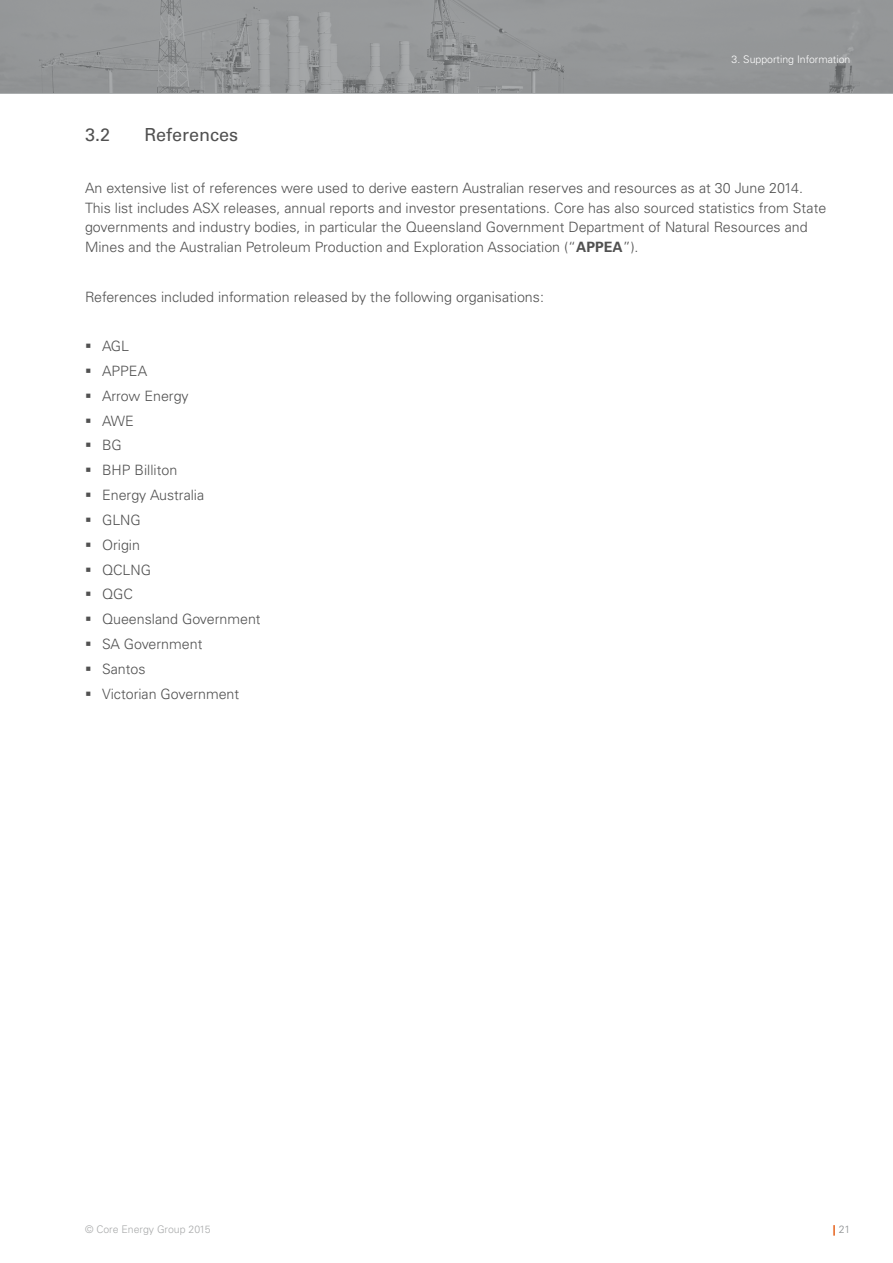
<style>
.page{position:relative;width:893px;height:1263px;background:#fff}
.page>*{position:absolute;margin:0;border:0;box-sizing:border-box;transform-origin:0 0}
.t1{font:18px "Univers LT Std";color:#515151}
.Body{font:300 14.25px/19.5px "Univers LT Std";color:#515151}
.HeaderSub_Away_from{font:300 10.5px "Univers LT Std";color:#fff}
.t2{font:300 10.5px "Univers LT Std";color:#a9aaab}
.t3{font:300 10.5px "Univers LT Std";color:#888b8d}
.s1{font-weight:700}
.s2{font-weight:700;color:#e35205}
</style>
<div class="page">
<svg style="left:0;top:0;width:893px;height:94px;background:#949698"></svg>
<p class="t1" style="left:85px;top:124px;width:27px">3.2</p>
<p class="t1" style="left:145px;top:124px;width:95px">References</p>
<p class="HeaderSub_Away_from" style="left:732px;top:53px;width:120px">3. Supporting Information</p>
<p class="Body" style="left:85px;top:179px;width:743px">An extensive list of references were used to derive eastern Australian reserves and resources as at 30 June 2014.<br>This list includes ASX releases, annual reports and investor presentations. Core has also sourced statistics from State governments and industry bodies, in particular the Queensland Government Department of Natural Resources and Mines and the Australian Petroleum Production and Exploration Association (“<span class="s1">APPEA</span>”).</p>
<p class="Body" style="left:85px;top:287px;width:460px">References included information released by the following organisations:</p>
<p class="Body" style="left:85px;top:336px;width:45px">▪ AGL</p>
<p class="Body" style="left:85px;top:361px;width:64px">▪ APPEA</p>
<p class="Body" style="left:85px;top:386px;width:105px">▪ Arrow Energy</p>
<p class="Body" style="left:85px;top:411px;width:50px">▪ AWE</p>
<p class="Body" style="left:85px;top:436px;width:38px">▪ BG</p>
<p class="Body" style="left:85px;top:460px;width:94px">▪ BHP Billiton</p>
<p class="Body" style="left:85px;top:485px;width:121px">▪ Energy Australia</p>
<p class="Body" style="left:85px;top:510px;width:57px">▪ GLNG</p>
<p class="Body" style="left:85px;top:535px;width:57px">▪ Origin</p>
<p class="Body" style="left:85px;top:560px;width:68px">▪ QCLNG</p>
<p class="Body" style="left:85px;top:585px;width:49px">▪ QGC</p>
<p class="Body" style="left:85px;top:609px;width:177px">▪ Queensland Government</p>
<p class="Body" style="left:85px;top:634px;width:119px">▪ SA Government</p>
<p class="Body" style="left:85px;top:659px;width:62px">▪ Santos</p>
<p class="Body" style="left:85px;top:684px;width:156px">▪ Victorian Government</p>
<p class="t2" style="left:85px;top:1223px;width:127px">© Core Energy Group 2015</p>
<p class="t3" style="left:833px;top:1223px;width:19px"><span class="s2">|</span> 21</p>
</div>
